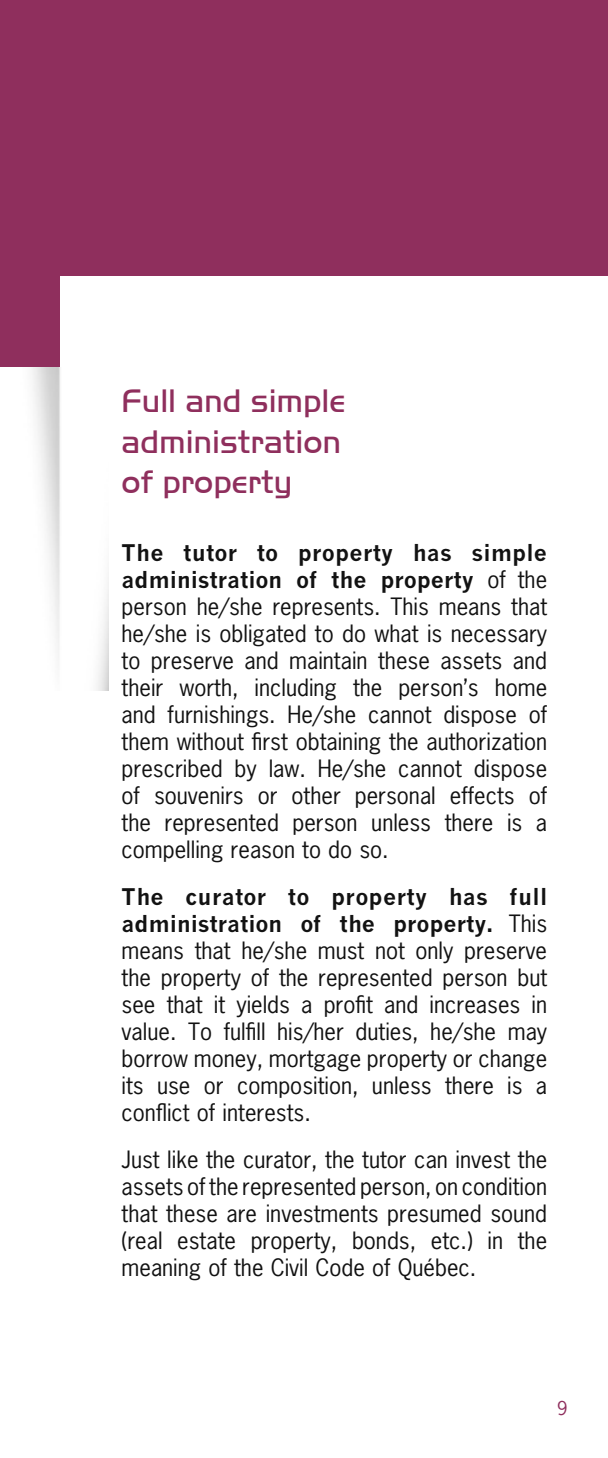
<style>
.page{position:relative;width:608px;height:1458px;background:#fff}
.page>*{position:absolute;margin:0;border:0;box-sizing:border-box;transform-origin:0 0}
.t1{font:33.75px/40.5px "Handel Got D Ligh";color:#8f2f5d}
.t2{font:22.5px/27px "News Gothic Std";color:#121212;text-align:justify}
.t3{font:18px "News Gothic Std";color:#8f2f5d}
.s1{font-family:"M News Gothic";font-weight:700}
</style>
<div class="page">
<div style="left:0;top:0;width:608px;height:504px;background:#8f2f5d"></div>
<div style="left:61px;top:277px;width:547px;height:1181px;background:#fff"></div>
<img style="left:0;top:368px;width:108px;height:323px">
<h1 class="t1" style="left:122px;top:381px;width:225px">Full and simple administration of property</h1>
<p class="t2" style="left:122px;top:538px;width:427px"><span class="s1">The tutor to property has simple administration of the property</span> of the person he/she represents. This means that he/she is obligated to do what is necessary to preserve and maintain these assets and their worth, including the person’s home and furnishings. He/she cannot dispose of them without first obtaining the authorization prescribed by law. He/she cannot dispose of souvenirs or other personal effects of the represented person unless there is a compelling reason to do so.</p>
<p class="t2" style="left:122px;top:883px;width:427px"><span class="s1">The curator to property has full administration of the property.</span> This means that he/she must not only preserve the property of the represented person but see that it yields a profit and increases in value. To fulfill his/her duties, he/she may borrow money, mortgage property or change its use or composition, unless there is a conflict of interests.</p>
<p class="t2" style="left:122px;top:1146px;width:427px">Just like the curator, the tutor can invest the assets of the represented person, on condition that these are investments presumed sound (real estate property, bonds, etc.) in the meaning of the Civil Code of Québec.</p>
<p class="t3" style="left:557px;top:1396px;width:12px">9</p>
</div>
